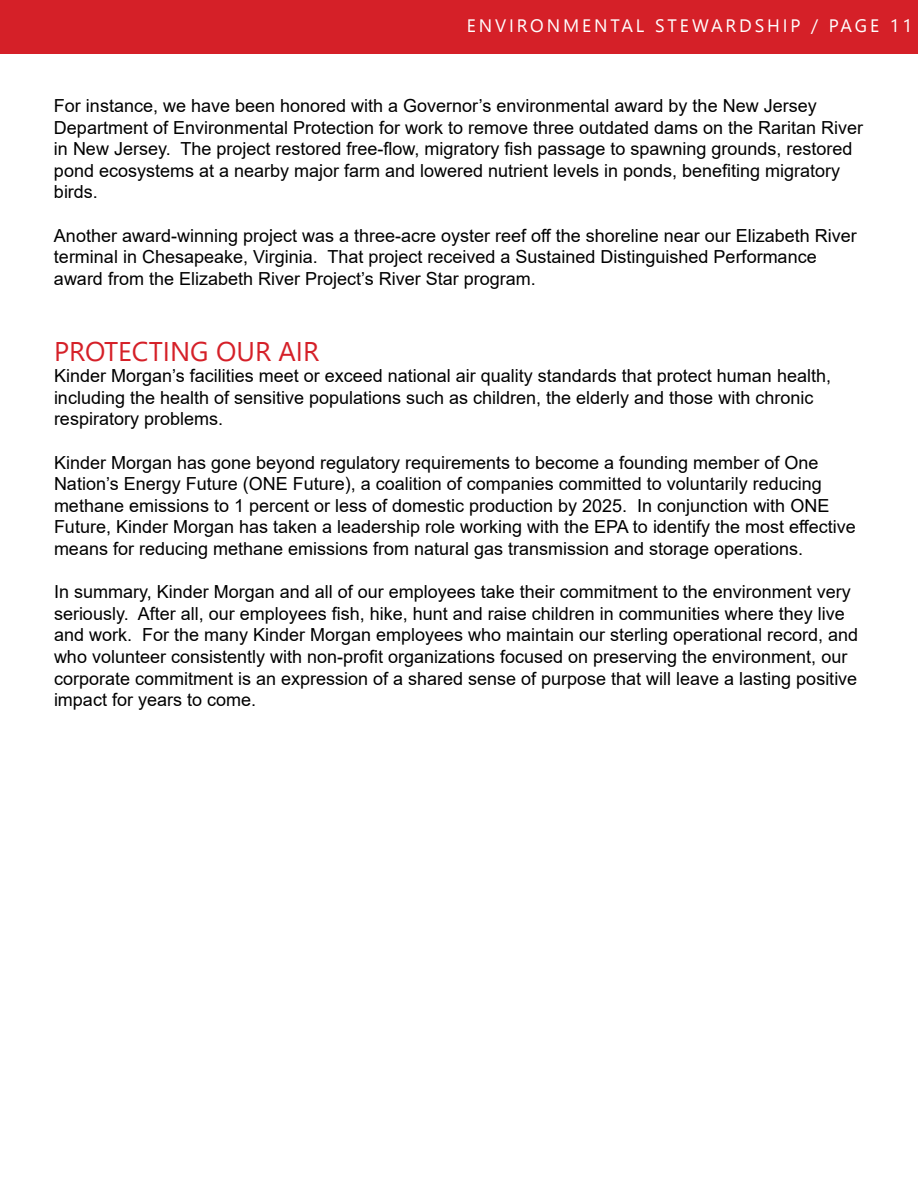
<style>
.page{position:relative;width:918px;height:1188px;background:#fff}
.page>*{position:absolute;margin:0;border:0;box-sizing:border-box;transform-origin:0 0}
.t1{font:27px "Segoe UI";color:#d52028}
.t2{font:18px/21.6px "Arial";color:#000}
.t3{font:18px "Segoe UI Historic";letter-spacing:.16em;color:#fff}
</style>
<div class="page">
<div style="left:0;top:0;width:918px;height:54px;background:#d52028"></div>
<p class="t3" style="left:467px;top:16px;width:447px">ENVIRONMENTAL STEWARDSHIP / PAGE 11</p>
<p class="t2" style="left:54px;top:95px;width:811px">For instance, we have been honored with a Governor’s environmental award by the New Jersey Department of Environmental Protection for work to remove three outdated dams on the Raritan River in New Jersey. The project restored free-flow, migratory fish passage to spawning grounds, restored pond ecosystems at a nearby major farm and lowered nutrient levels in ponds, benefiting migratory birds.</p>
<p class="t2" style="left:54px;top:224px;width:804px">Another award-winning project was a three-acre oyster reef off the shoreline near our Elizabeth River terminal in Chesapeake, Virginia. That project received a Sustained Distinguished Performance award from the Elizabeth River Project’s River Star program.</p>
<h1 class="t1" style="left:54px;top:325px;width:267px">PROTECTING OUR AIR</h1>
<p class="t2" style="left:54px;top:365px;width:779px">Kinder Morgan’s facilities meet or exceed national air quality standards that protect human health, including the health of sensitive populations such as children, the elderly and those with chronic respiratory problems.</p>
<p class="t2" style="left:54px;top:451px;width:803px">Kinder Morgan has gone beyond regulatory requirements to become a founding member of One Nation’s Energy Future (ONE Future), a coalition of companies committed to voluntarily reducing methane emissions to 1 percent or less of domestic production by 2025. In conjunction with ONE Future, Kinder Morgan has taken a leadership role working with the EPA to identify the most effective means for reducing methane emissions from natural gas transmission and storage operations.</p>
<p class="t2" style="left:54px;top:581px;width:806px">In summary, Kinder Morgan and all of our employees take their commitment to the environment very seriously. After all, our employees fish, hike, hunt and raise children in communities where they live and work. For the many Kinder Morgan employees who maintain our sterling operational record, and who volunteer consistently with non-profit organizations focused on preserving the environment, our corporate commitment is an expression of a shared sense of purpose that will leave a lasting positive impact for years to come.</p>
</div>
